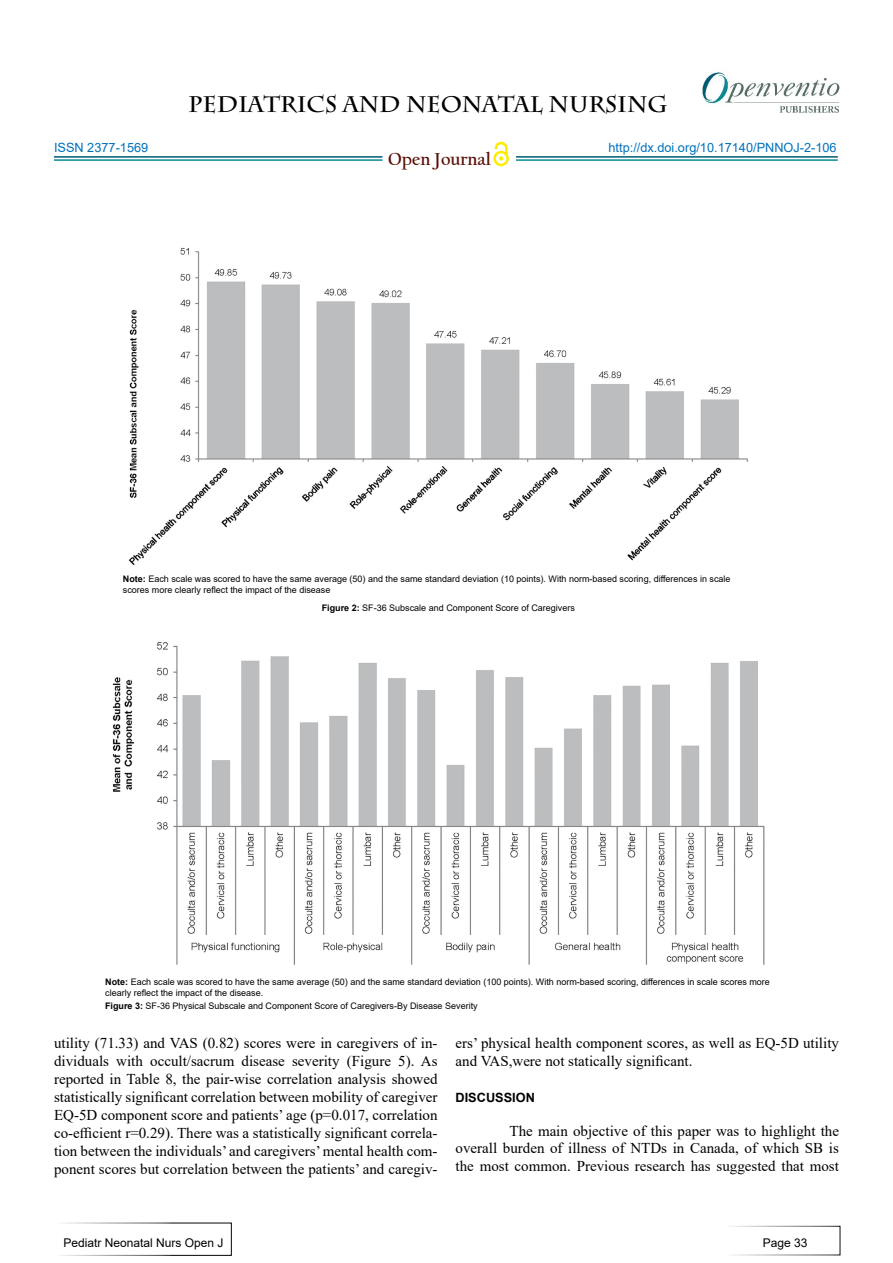
<style>
.page{position:relative;width:893px;height:1263px;background:#fff}
.page>*{position:absolute;margin:0;border:0;box-sizing:border-box;transform-origin:0 0}
.t1{font:700 22.5px "Charlemagne Std";color:#000}
.t2{font:700 18.15px "Californian FB";color:#580b05}
.t3{font:15px/18px "Times New Roman";color:#000;text-align:justify}
.t4{font:12.75px "Arial";color:#0072bc}
.t5{font:12.75px "Arial";color:#0071bc}
.t6{font:700 12.75px "Arial";color:#000}
.t7{font:12px "Arial";color:#000}
.t8{font:9px/10.8px "Arial";color:#000}
.s1{font-weight:700}
</style>
<div class="page">
<hr style="left:54px;top:156px;width:328px;height:2px;background:#015d75">
<hr style="left:54px;top:159px;width:328px;height:2px;background:#0a8b93">
<hr style="left:516px;top:156px;width:322px;height:2px;background:#015d75">
<hr style="left:516px;top:159px;width:322px;height:2px;background:#0a8b93">
<svg style="left:493px;top:151px;width:16px;height:15px"></svg>
<div style="left:496px;top:153px;width:10px;height:11px;background:#fff;border-radius:50%"></div>
<svg style="left:495px;top:141px;width:13px;height:20px"></svg>
<div style="left:56px;top:1223px;width:176px;height:33px;border:1px solid #fff"></div>
<div style="left:724px;top:1226px;width:116px;height:29px;border:1px solid #fff"></div>
<img style="left:702px;top:72px;width:138px;height:41px">
<img style="left:128px;top:248px;width:620px;height:317px">
<img style="left:112px;top:642px;width:653px;height:323px">
<p class="t5" style="left:54px;top:139px;width:96px">ISSN 2377-1569</p>
<h1 class="t1" style="left:188px;top:91px;width:481px">PEDIATRICS AND NEONATAL NURSING</h1>
<p class="t2" style="left:388px;top:148px;width:104px">Open Journal</p>
<p class="t4" style="left:608px;top:139px;width:230px">http://dx.doi.org/10.17140/PNNOJ-2-106</p>
<p class="t8" style="left:123px;top:573px;width:609px"><span class="s1">Note:</span> Each scale was scored to have the same average (50) and the same standard deviation (10 points). With norm-based scoring, differences in scale scores more clearly reflect the impact of the disease</p>
<p class="t8" style="left:322px;top:602px;width:255px"><span class="s1">Figure 2:</span> SF-36 Subscale and Component Score of Caregivers</p>
<p class="t8" style="left:105px;top:976px;width:666px"><span class="s1">Note:</span> Each scale was scored to have the same average (50) and the same standard deviation (100 points). With norm-based scoring, differences in scale scores more clearly reflect the impact of the disease.</p>
<p class="t8" style="left:105px;top:1000px;width:374px"><span class="s1">Figure 3:</span> SF-36 Physical Subscale and Component Score of Caregivers-By Disease Severity</p>
<p class="t3" style="left:54px;top:1033px;width:385px">utility (71.33) and VAS (0.82) scores were in caregivers of in&shy;dividuals with occult/sacrum disease severity (Figure 5). As reported in Table 8, the pair-wise correlation analysis showed statistically significant correlation between mobility of caregiver EQ-5D component score and patients’ age (p=0.017, correlation co-efficient r=0.29). There was a statistically significant correla&shy;tion between the individuals’ and caregivers’ mental health com&shy;ponent scores but correlation between the patients’ and caregiv-</p>
<p class="t3" style="left:456px;top:1033px;width:385px">ers’ physical health component scores, as well as EQ-5D utility and VAS,were not statically significant.</p>
<p class="t6" style="left:455px;top:1088px;width:81px">DISCUSSION</p>
<p class="t3" style="left:455px;top:1122px;width:385px;line-height:17.2px;text-indent:54px">The main objective of this paper was to highlight the overall burden of illness of NTDs in Canada, of which SB is the most common. Previous research has suggested that most</p>
<p class="t7" style="left:64px;top:1234px;width:162px">Pediatr Neonatal Nurs Open J</p>
<p class="t7" style="left:763px;top:1234px;width:46px">Page 33</p>
</div>
